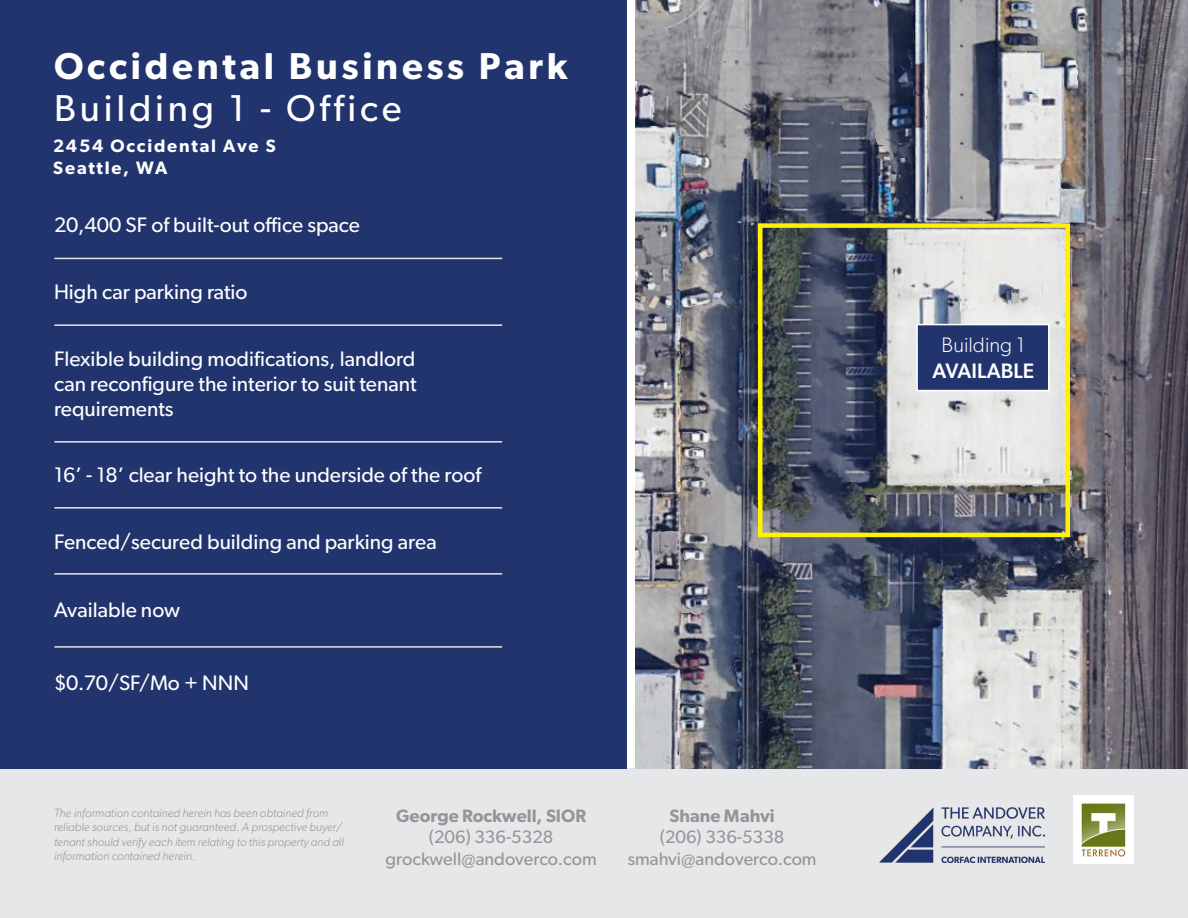
<style>
.page{position:relative;width:1188px;height:918px;background:#fff}
.page>*{position:absolute;margin:0;border:0;box-sizing:border-box;transform-origin:0 0}
.t1{font:600 37.5px "Gibson";letter-spacing:.1em;color:#fff}
.t2{font:37.5px "Gibson";letter-spacing:.1em;color:#fff}
.t3{font:21px/25.2px "Gibson";color:#fff;text-align:justify}
.t4{font:300 21px "Gibson";color:#fff}
.t5{font:500 21px "Gibson";color:#fff}
.t6{font:18px "Gibson";color:#939598}
.t7{font:600 18px "Gibson";color:#939598}
.t8{font:600 18px "Gibson";letter-spacing:.1em;color:#fff}
.t9{font:italic 300 12px/14.4px "Gibson";color:#939598}
</style>
<div class="page">
<div style="left:0;top:769px;width:1188px;height:149px;background:#e6e7e9"></div>
<div style="left:0;top:0;width:626px;height:769px;background:#22346d"></div>
<hr style="left:54px;top:258px;width:448px;height:1px;background:#e6e7e9">
<hr style="left:54px;top:324px;width:448px;height:2px;background:#e6e7e9">
<hr style="left:54px;top:507px;width:448px;height:2px;background:#e6e7e9">
<hr style="left:54px;top:573px;width:448px;height:2px;background:#e6e7e9">
<hr style="left:54px;top:646px;width:448px;height:2px;background:#e6e7e9">
<hr style="left:54px;top:441px;width:448px;height:2px;background:#e6e7e9">
<div style="left:1074px;top:796px;width:60px;height:68px;background:#fff"></div>
<img style="left:1082px;top:803px;width:44px;height:54px">
<img style="left:880px;top:807px;width:164px;height:56px">
<img style="left:636px;top:0;width:552px;height:769px">
<div style="left:758px;top:223px;width:312px;height:314px;border:4px solid #fff101"></div>
<svg style="left:916px;top:323px;width:134px;height:69px;background:#35467a"></svg>
<p class="t1" style="left:54px;top:44px;width:515px">Occidental Business Park</p>
<p class="t2" style="left:54px;top:85px;width:349px">Building 1 - Office</p>
<p class="t8" style="left:53px;top:135px;width:224px">2454 Occidental Ave S</p>
<p class="t8" style="left:53px;top:157px;width:116px">Seattle, WA</p>
<p class="t3" style="left:54px;top:211px;width:307px">20,400 SF of built-out office space</p>
<p class="t3" style="left:54px;top:279px;width:195px">High car parking ratio</p>
<p class="t3" style="left:54px;top:346px;width:364px">Flexible building modifications, landlord can reconfigure the interior to suit tenant requirements</p>
<p class="t3" style="left:54px;top:462px;width:429px">16’ - 18’ clear height to the underside of the roof</p>
<p class="t3" style="left:54px;top:529px;width:384px">Fenced/secured building and parking area</p>
<p class="t3" style="left:54px;top:597px;width:127px">Available now</p>
<p class="t3" style="left:54px;top:670px;width:196px">$0.70/SF/Mo + NNN</p>
<p class="t9" style="left:54px;top:806px;width:291px">The information contained herein has been obtained from reliable sources, but is not guaranteed. A prospective buyer/ tenant should verify each item relating to this property and all information contained herein.</p>
<p class="t7" style="left:396px;top:805px;width:191px">George Rockwell, SIOR</p>
<p class="t6" style="left:429px;top:826px;width:126px">(206) 336-5328</p>
<p class="t6" style="left:386px;top:848px;width:213px">grockwell@andoverco.com</p>
<p class="t7" style="left:670px;top:805px;width:107px">Shane Mahvi</p>
<p class="t6" style="left:660px;top:826px;width:126px">(206) 336-5338</p>
<p class="t6" style="left:628px;top:848px;width:190px">smahvi@andoverco.com</p>
<p class="t4" style="left:941px;top:332px;width:85px">Building 1</p>
<p class="t5" style="left:932px;top:358px;width:103px">AVAILABLE</p>
</div>
